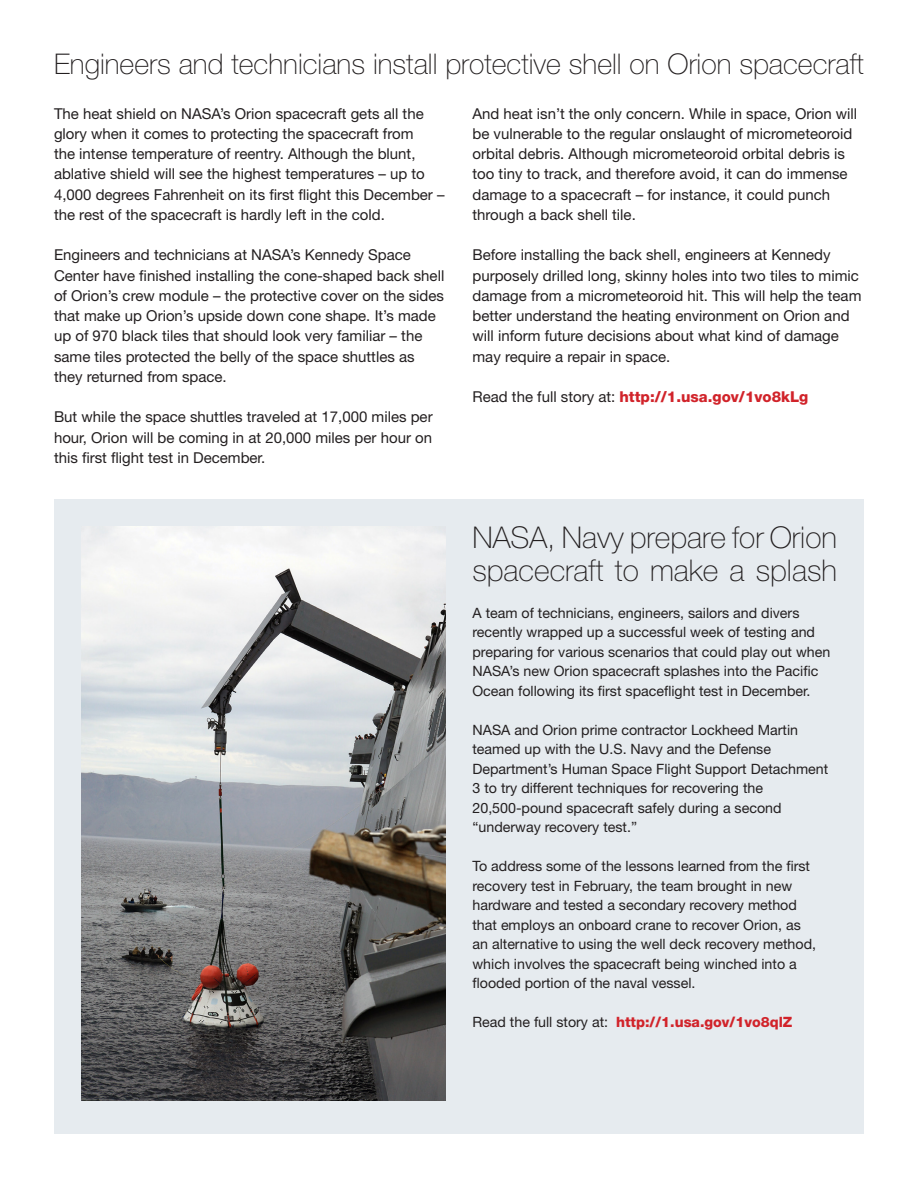
<style>
.page{position:relative;width:918px;height:1188px;background:#fff}
.page>*{position:absolute;margin:0;border:0;box-sizing:border-box;transform-origin:0 0}
.t1{font:100 30px/33px "Helvetica Neue LT Std";color:#231f20}
.t2{font:100 28.5px "Helvetica Neue LT Std";color:#231f20}
.t3{font:15px/20.2px "Helvetica Neue LT Std";color:#231f20}
.t4{font:800 15px "Helvetica Neue LT Std";color:#d1232a}
.t5{font:14.25px/19.5px "Helvetica Neue LT Std";color:#231f20}
.t6{font:800 14.25px "Helvetica Neue LT Std";color:#d1232a}
.s1{font-weight:400;color:#231f20}
</style>
<div class="page">
<div style="left:54px;top:500px;width:810px;height:634px;background:#e6ebef"></div>
<img style="left:81px;top:526px;width:365px;height:574px">
<p class="t2" style="left:54px;top:48px;width:811px">Engineers and technicians install protective shell on Orion spacecraft</p>
<p class="t3" style="left:54px;top:103px;width:392px">The heat shield on NASA’s Orion spacecraft gets all the glory when it comes to protecting the spacecraft from<br>the intense temperature of reentry. Although the blunt, ablative shield will see the highest temperatures – up to 4,000 degrees Fahrenheit on its first flight this December – the rest of the spacecraft is hardly left in the cold.</p>
<p class="t3" style="left:54px;top:245px;width:392px">Engineers and technicians at NASA’s Kennedy Space Center have finished installing the cone-shaped back shell of Orion’s crew module – the protective cover on the sides that make up Orion’s upside down cone shape. It’s made up of 970 black tiles that should look very familiar – the same tiles protected the belly of the space shuttles as they returned from space.</p>
<p class="t3" style="left:54px;top:407px;width:380px;text-align:justify">But while the space shuttles traveled at 17,000 miles per hour, Orion will be coming in at 20,000 miles per hour on this first flight test in December.</p>
<p class="t3" style="left:472px;top:103px;width:386px">And heat isn’t the only concern. While in space, Orion will be vulnerable to the regular onslaught of micrometeoroid orbital debris. Although micrometeoroid orbital debris is too tiny to track, and therefore avoid, it can do immense damage to a spacecraft – for instance, it could punch through a back shell tile.</p>
<p class="t3" style="left:472px;top:245px;width:391px">Before installing the back shell, engineers at Kennedy purposely drilled long, skinny holes into two tiles to mimic damage from a micrometeoroid hit. This will help the team better understand the heating environment on Orion and will inform future decisions about what kind of damage may require a repair in space.</p>
<p class="t4" style="left:472px;top:388px;width:337px"><span class="s1">Read the full story at:</span> http://1.usa.gov/1vo8kLg</p>
<p class="t1" style="left:472px;top:521px;width:366px">NASA, Navy prepare for Orion spacecraft to make a splash</p>
<p class="t5" style="left:472px;top:603px;width:359px">A team of technicians, engineers, sailors and divers recently wrapped up a successful week of testing and preparing for various scenarios that could play out when NASA’s new Orion spacecraft splashes into the Pacific Ocean following its first spaceflight test in December.</p>
<p class="t5" style="left:472px;top:720px;width:357px">NASA and Orion prime contractor Lockheed Martin teamed up with the U.S. Navy and the Defense Department’s Human Space Flight Support Detachment 3 to try different techniques for recovering the 20,500-pound spacecraft safely during a second “underway recovery test.”</p>
<p class="t5" style="left:472px;top:856px;width:345px">To address some of the lessons learned from the first recovery test in February, the team brought in new hardware and tested a secondary recovery method that employs an onboard crane to recover Orion, as an alternative to using the well deck recovery method, which involves the spacecraft being winched into a flooded portion of the naval vessel.</p>
<p class="t6" style="left:472px;top:1014px;width:321px"><span class="s1">Read the full story at:</span> http://1.usa.gov/1vo8qlZ</p>
</div>
